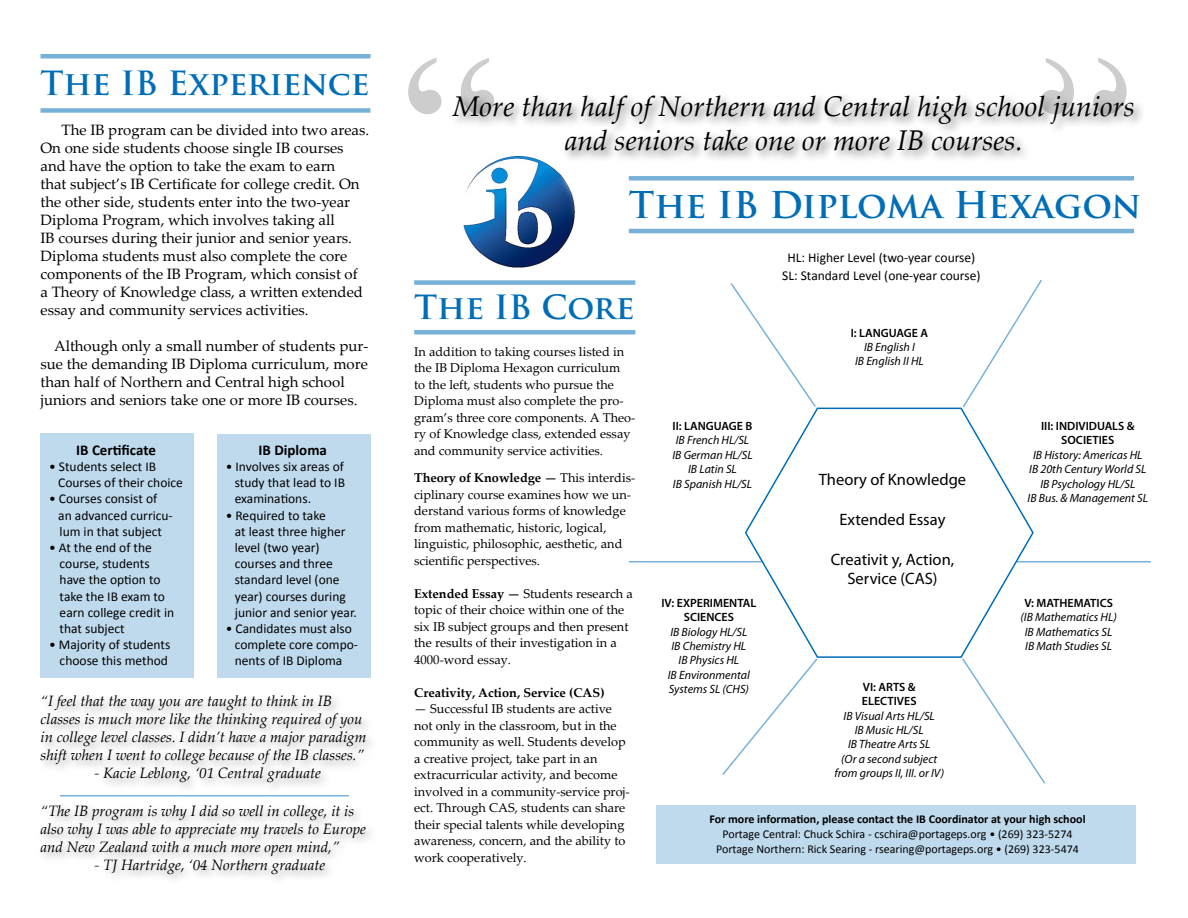
<style>
.page{position:relative;width:1188px;height:918px;background:#fff}
.page>*{position:absolute;margin:0;border:0;box-sizing:border-box;transform-origin:0 0}
.t1{font:225px "Times New Roman";color:#000}
.t2{font:700 36px "Trajan Pro";color:#006db7}
.t3{font:700 32.55px "Trajan Pro";color:#006db7}
.t4{font:italic 28.5px/34.2px "Palatino Linotype";color:#000;text-align:center}
.t5{font:16.5px/19.8px "Myriad Pro";color:#000;text-align:center}
.t6{font:15px/18px "Palatino Linotype";color:#000}
.t7{font:italic 15px/18px "Palatino Linotype";color:#000}
.t8{font:700 15px "Calibri";color:#000}
.t9{font:13.5px/16.2px "Calibri";color:#000}
.t10{font:12.75px/16.5px "Palatino Linotype";color:#000}
.t11{font:700 12.75px "Palatino Linotype";color:#000}
.t12{font:italic 12px/14.4px "Myriad Pro";color:#000;text-align:center}
.t13{font:12px/15px "Calibri";color:#000;text-align:center}
.t14{font:600 12px/14.4px "Myriad Pro";color:#000;text-align:center}
.t15{font:700 12px "Calibri";color:#000}
.s1{font-weight:700}
</style>
<div class="page">
<img style="left:463px;top:163px;width:112px;height:105px">
<div style="left:40px;top:434px;width:154px;height:244px;background:#c0daed"></div>
<hr style="left:629px;top:561px;width:522px;height:1px;background:#006db7">
<hr style="left:40px;top:54px;width:330px;height:4px;background:#78b1d8">
<div style="left:40px;top:108px;width:330px;height:5px;background:#78b1d8"></div>
<svg style="left:744px;top:407px;width:291px;height:251px"></svg>
<div style="left:629px;top:176px;width:505px;height:5px;background:#78b1d8"></div>
<hr style="left:629px;top:229px;width:505px;height:4px;background:#78b1d8">
<svg style="left:730px;top:283px;width:87px;height:126px"></svg>
<svg style="left:961px;top:279px;width:81px;height:130px"></svg>
<svg style="left:722px;top:657px;width:97px;height:118px"></svg>
<svg style="left:961px;top:657px;width:85px;height:127px"></svg>
<div style="left:451px;top:92px;width:695px;height:71px;background:#000;opacity:.56"></div>
<div style="left:37px;top:802px;width:340px;height:84px;background:#000;opacity:.35"></div>
<div style="left:37px;top:692px;width:340px;height:102px;background:#f6f6f6"></div>
<hr style="left:60px;top:795px;width:289px;height:1px;background:#006db7">
<div style="left:217px;top:435px;width:153px;height:243px;background:#c0daed"></div>
<div style="left:657px;top:805px;width:479px;height:59px;background:#c0daed"></div>
<div style="left:414px;top:280px;width:221px;height:5px;background:#78b1d8"></div>
<div style="left:414px;top:330px;width:221px;height:5px;background:#78b1d8"></div>
<svg style="left:1040px;top:92px;width:87px;height:22px"></svg>
<h3 class="t3" style="left:40px;top:63px;width:330px">The IB Experience</h3>
<p class="t6" style="left:40px;top:121px;width:330px;text-indent:21px">The IB program can be divided into two areas.<br>On one side students choose single IB courses and have the option to take the exam to earn<br>that subject’s IB Certificate for college credit. On the other side, students enter into the two-year Diploma Program, which involves taking all<br>IB courses during their junior and senior years.<br>Diploma students must also complete the core components of the IB Program, which consist of<br>a Theory of Knowledge class, a written extended essay and community services activities.</p>
<p class="t6" style="left:40px;top:337px;width:329px;text-indent:14px">Although only a small number of students pur&shy;sue the demanding IB Diploma curriculum, more than half of Northern and Central high school juniors and seniors take one or more IB courses.</p>
<p class="t8" style="left:76px;top:440px;width:81px">IB Certificate</p>
<p class="t9" style="left:58px;top:458px;width:126px;text-indent:-9px">• Students select IB<br>Courses of their choice</p>
<p class="t9" style="left:58px;top:491px;width:116px;text-indent:-9px">• Courses consist of an advanced curricu&shy;lum in that subject</p>
<p class="t9" style="left:60px;top:539px;width:116px;text-indent:-11px">• At the end of the course, students have the option to take the IB exam to earn college credit in that subject</p>
<p class="t9" style="left:49px;top:637px;width:123px;text-align:right">• Majority of students choose this method</p>
<p class="t8" style="left:259px;top:440px;width:70px">IB Diploma</p>
<p class="t9" style="left:235px;top:458px;width:112px;text-align:justify;text-indent:-9px">• Involves six areas of study that lead to IB examinations.</p>
<p class="t9" style="left:235px;top:507px;width:124px;text-indent:-9px">• Required to take<br>at least three higher level (two year) courses and three standard level (one year) courses during junior and senior year.</p>
<p class="t9" style="left:235px;top:620px;width:125px;text-indent:-9px">• Candidates must also complete core compo&shy;nents of IB Diploma</p>
<p class="t7" style="left:40px;top:692px;width:327px">“I feel that the way you are taught to think in IB classes is much more like the thinking required of you in college level classes. I didn’t have a major paradigm shift when I went to college because of the IB classes.”</p>
<p class="t7" style="left:94px;top:764px;width:228px">- Kacie Leblong, ‘01 Central graduate</p>
<p class="t7" style="left:40px;top:802px;width:327px">“The IB program is why I did so well in college, it is also why I was able to appreciate my travels to Europe and New Zealand with a much more open mind,”</p>
<p class="t7" style="left:94px;top:856px;width:232px">- TJ Hartridge, ‘04 Northern graduate</p>
<h1 class="t1" style="left:401px;top:-17px;width:101px">“</h1>
<h3 class="t4" style="left:453px;top:88px;width:684px">More than half of Northern and Central high school juniors and seniors take one or more IB courses.</h3>
<h2 class="t2" style="left:629px;top:183px;width:514px">The IB Diploma Hexagon</h2>
<h3 class="t3" style="left:414px;top:287px;width:222px">The IB Core</h3>
<p class="t10" style="left:414px;top:343px;width:223px">In addition to taking courses listed in the IB Diploma Hexagon curriculum<br>to the left, students who pursue the Diploma must also complete the pro&shy;gram’s three core components. A Theo&shy;ry of Knowledge class, extended essay and community service activities.</p>
<p class="t10" style="left:414px;top:469px;width:223px"><span class="s1">Theory of Knowledge —</span> This interdis&shy;ciplinary course examines how we un&shy;derstand various forms of knowledge from mathematic, historic, logical, linguistic, philosophic, aesthetic, and scientific perspectives.</p>
<p class="t10" style="left:414px;top:585px;width:220px"><span class="s1">Extended Essay —</span> Students research a topic of their choice within one of the six IB subject groups and then present the results of their investigation in a 4000-word essay.</p>
<p class="t11" style="left:414px;top:684px;width:192px">Creativity, Action, Service (CAS)</p>
<p class="t10" style="left:414px;top:700px;width:217px">— Successful IB students are active not only in the classroom, but in the community as well. Students develop a creative project, take part in an extracurricular activity, and become involved in a community-service proj&shy;ect. Through CAS, students can share their special talents while developing awareness, concern, and the ability to work cooperatively.</p>
<p class="t9" style="left:782px;top:249px;width:200px;line-height:18px;text-align:center">HL: Higher Level (two-year course)<br>SL: Standard Level (one-year course)</p>
<p class="t14" style="left:673px;top:418px;width:81px">II: LANGUAGE B</p>
<p class="t12" style="left:672px;top:433px;width:82px">IB French HL/SL<br>IB German HL/SL<br>IB Latin SL<br>IB Spanish HL/SL</p>
<p class="t14" style="left:661px;top:595px;width:96px">IV: EXPERIMENTAL<br>SCIENCES</p>
<p class="t12" style="left:668px;top:624px;width:84px">IB Biology HL/SL<br>IB Chemistry HL<br>IB Physics HL<br>IB Environmental<br>Systems SL (CHS)</p>
<p class="t14" style="left:851px;top:325px;width:79px">I: LANGUAGE A</p>
<p class="t12" style="left:855px;top:340px;width:70px">IB English I<br>IB English II HL</p>
<p class="t5" style="left:819px;top:470px;width:149px">Theory of Knowledge</p>
<p class="t5" style="left:840px;top:509px;width:107px">Extended Essay</p>
<p class="t5" style="left:831px;top:549px;width:125px">Creativit y, Action,<br>Service (CAS)</p>
<p class="t14" style="left:862px;top:679px;width:56px;text-align:left">VI: ARTS &amp;<br>ELECTIVES</p>
<p class="t12" style="left:834px;top:708px;width:111px">IB Visual Arts HL/SL<br>IB Music HL/SL<br>IB Theatre Arts SL<br>(Or a second subject from groups II, III. or IV)</p>
<p class="t14" style="left:1041px;top:418px;width:95px">III: INDIVIDUALS &amp;<br>SOCIETIES</p>
<p class="t12" style="left:1028px;top:447px;width:122px">IB History: Americas HL<br>IB 20th Century World SL<br>IB Psychology HL/SL<br>IB Bus. &amp; Management SL</p>
<p class="t14" style="left:1024px;top:595px;width:90px">V: MATHEMATICS</p>
<p class="t12" style="left:1020px;top:610px;width:98px">(IB Mathematics HL)<br>IB Mathematics SL<br>IB Math Studies SL</p>
<p class="t15" style="left:709px;top:811px;width:378px">For more information, please contact the IB Coordinator at your high school</p>
<p class="t13" style="left:716px;top:826px;width:364px">Portage Central: Chuck Schira - cschira@portageps.org • (269) 323-5274<br>Portage Northern: Rick Searing - rsearing@portageps.org • (269) 323-5474</p>
</div>
